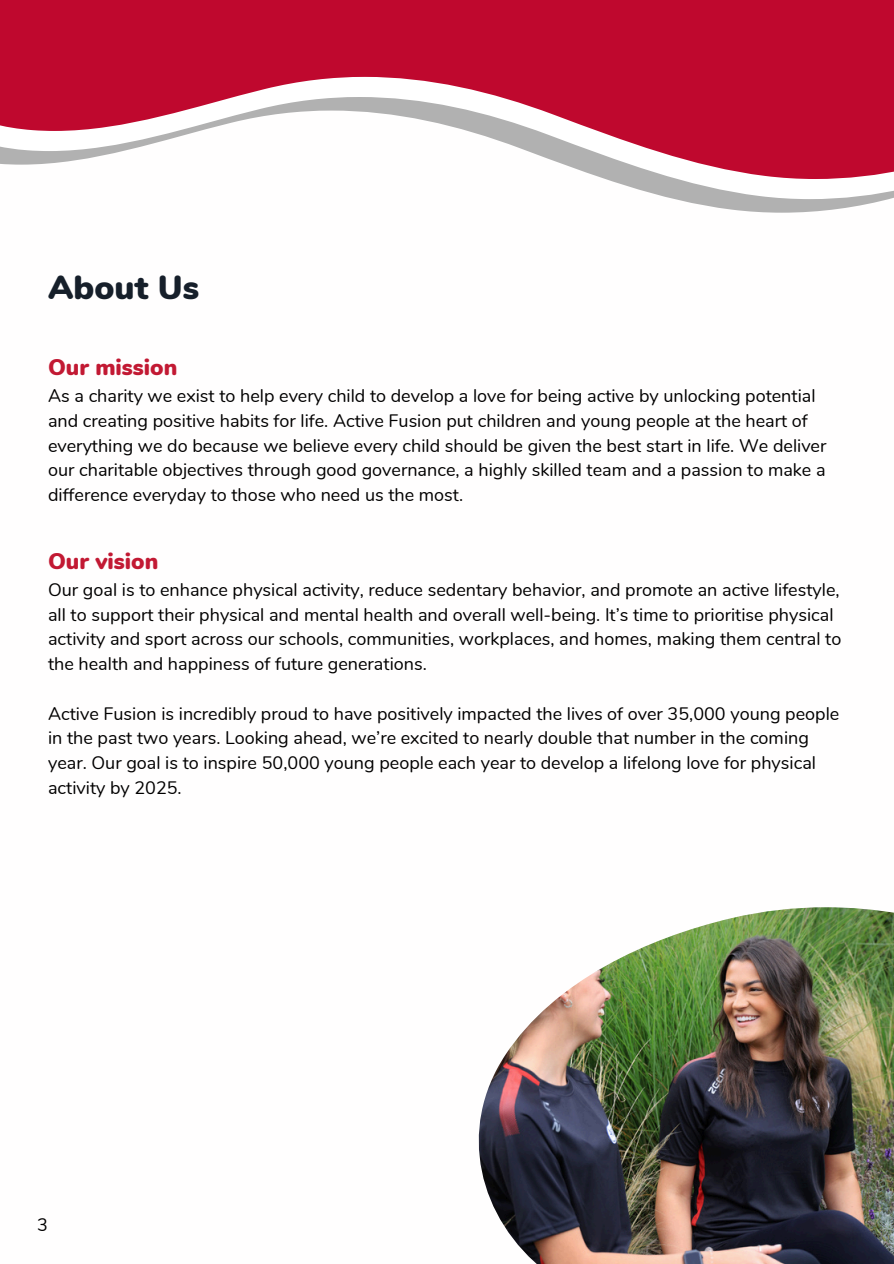
<style>
.page{position:relative;width:894px;height:1264px;background:#fff}
.page>*{position:absolute;margin:0;border:0;box-sizing:border-box;transform-origin:0 0}
.t1{font:900 33.45px "Nunito";color:#161f2a}
.t2{font:900 22.5px "Nunito";color:#c21933}
.t3{font:18px/24.8px "Nunito";color:#000}
</style>
<div class="page">
<svg style="left:675px;top:199px;width:214px;height:14px;fill:#b1b1b1"></svg>
<svg style="left:0;top:0;width:893px;height:179px;fill:#bf082e"></svg>
<img style="left:478px;top:907px;width:415px;height:356px">
<p class="t1" style="left:48px;top:265px;width:152px">About Us</p>
<p class="t2" style="left:48px;top:352px;width:131px">Our mission</p>
<p class="t3" style="left:48px;top:384px;width:779px">As a charity we exist to help every child to develop a love for being active by unlocking potential and creating positive habits for life. Active Fusion put children and young people at the heart of everything we do because we believe every child should be given the best start in life. We deliver our charitable objectives through good governance, a highly skilled team and a passion to make a difference everyday to those who need us the most.</p>
<p class="t2" style="left:48px;top:546px;width:112px">Our vision</p>
<p class="t3" style="left:48px;top:577px;width:794px">Our goal is to enhance physical activity, reduce sedentary behavior, and promote an active lifestyle, all to support their physical and mental health and overall well-being. It’s time to prioritise physical activity and sport across our schools, communities, workplaces, and homes, making them central to the health and happiness of future generations.</p>
<p class="t3" style="left:48px;top:701px;width:792px">Active Fusion is incredibly proud to have positively impacted the lives of over 35,000 young people in the past two years. Looking ahead, we’re excited to nearly double that number in the coming year. Our goal is to inspire 50,000 young people each year to develop a lifelong love for physical activity by 2025.</p>
<p class="t3" style="left:37px;top:1212px;width:12px">3</p>
</div>
